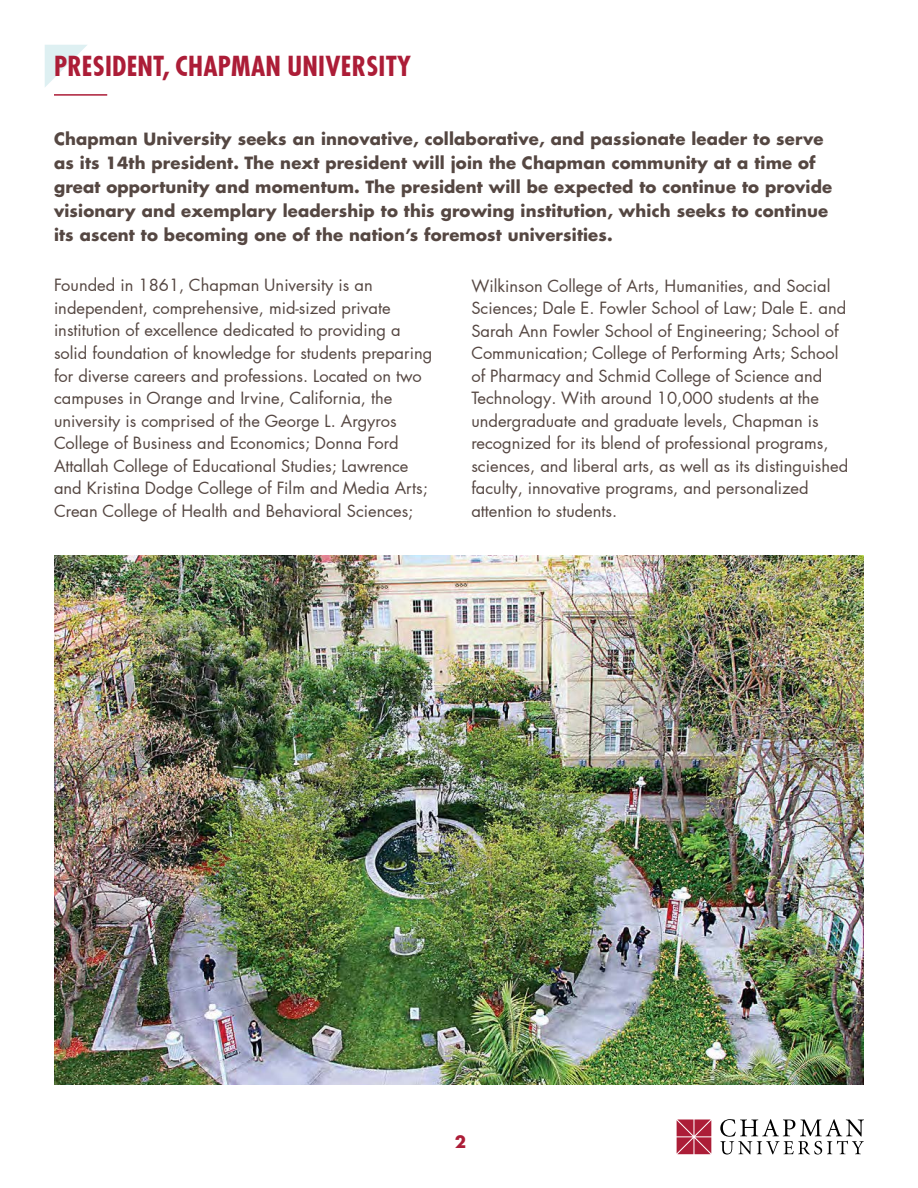
<style>
.page{position:relative;width:918px;height:1188px;background:#fff}
.page>*{position:absolute;margin:0;border:0;box-sizing:border-box;transform-origin:0 0}
.t1{font:700 condensed 27px "Futura LT Pro";letter-spacing:.01em;color:#ac1d37}
.t2{font:16.5px/22.5px "Futura LT Pro";color:#554742}
.t3{font:700 16.5px/24px "Futura LT Pro";letter-spacing:.01em;color:#554742}
.t4{font:700 16.5px "Futura LT Pro";color:#ac1d37}
</style>
<div class="page">
<svg style="left:720px;top:1119px;width:144px;height:36px"></svg>
<svg style="left:677px;top:1120px;width:34px;height:34px"></svg>
<hr style="left:54px;top:94px;width:53px;height:2px;background:#ac1d37">
<svg style="left:45px;top:45px;width:42px;height:42px"></svg>
<img style="left:54px;top:556px;width:810px;height:529px">
<h2 class="t1" style="left:54px;top:48px;width:359px">PRESIDENT, CHAPMAN UNIVERSITY</h2>
<p class="t3" style="left:54px;top:126px;width:780px">Chapman University seeks an innovative, collaborative, and passionate leader to serve as its 14th president. The next president will join the Chapman community at a time of great opportunity and momentum. The president will be expected to continue to provide visionary and exemplary leadership to this growing institution, which seeks to continue its ascent to becoming one of the nation’s foremost universities.</p>
<p class="t2" style="left:54px;top:274px;width:380px">Founded in 1861, Chapman University is an independent, comprehensive, mid-sized private institution of excellence dedicated to providing a solid foundation of knowledge for students preparing for diverse careers and professions. Located on two campuses in Orange and Irvine, California, the university is comprised of the George L. Argyros College of Business and Economics; Donna Ford Attallah College of Educational Studies; Lawrence and Kristina Dodge College of Film and Media Arts; Crean College of Health and Behavioral Sciences;</p>
<p class="t2" style="left:471px;top:274px;width:378px">Wilkinson College of Arts, Humanities, and Social Sciences; Dale E. Fowler School of Law; Dale E. and Sarah Ann Fowler School of Engineering; School of Communication; College of Performing Arts; School of Pharmacy and Schmid College of Science and Technology. With around 10,000 students at the undergraduate and graduate levels, Chapman is recognized for its blend of professional programs, sciences, and liberal arts, as well as its distinguished faculty, innovative programs, and personalized attention to students.</p>
<p class="t4" style="left:455px;top:1129px;width:13px">2</p>
</div>
